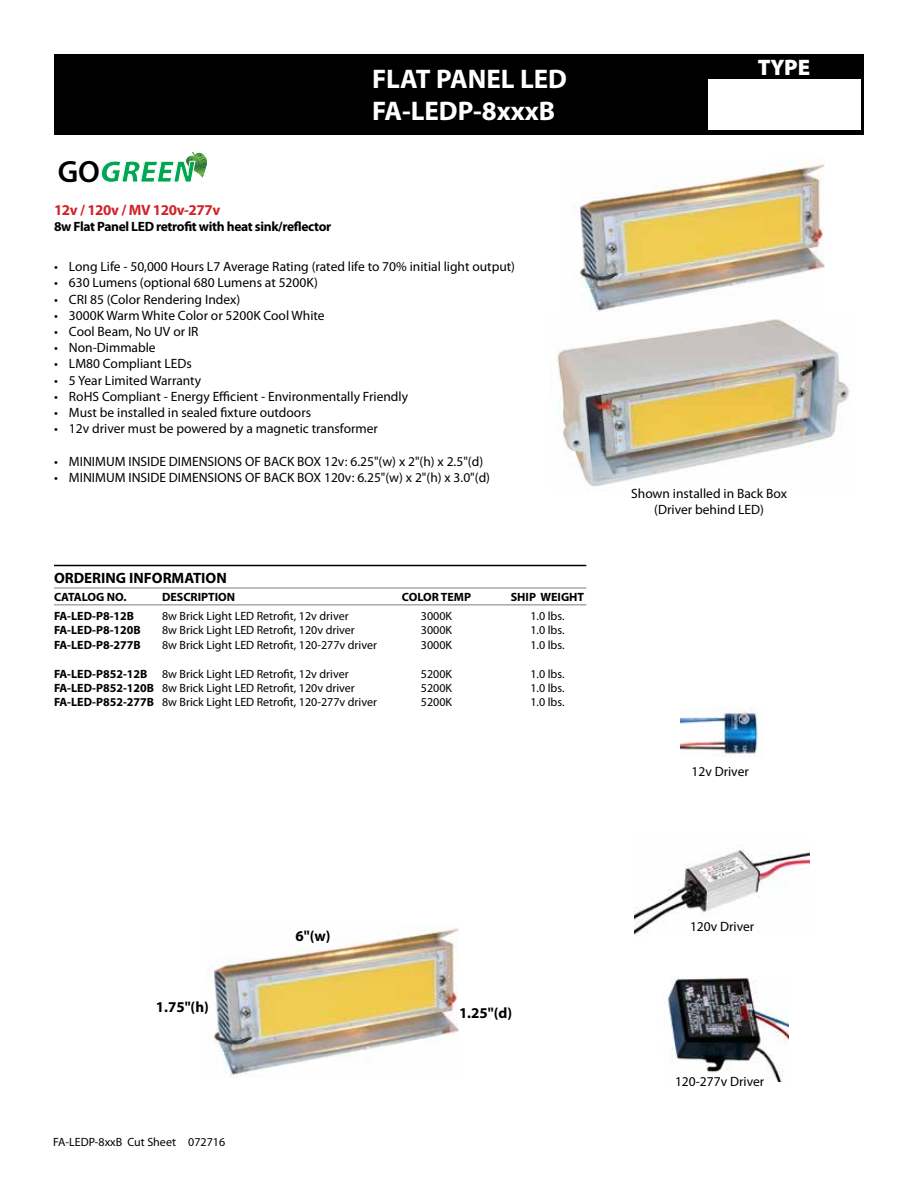
<style>
.page{position:relative;width:918px;height:1188px;background:#fff}
.page>*{position:absolute;margin:0;border:0;box-sizing:border-box;transform-origin:0 0}
.t1{font:italic 900 30.9px "Myriad Pro";color:#00a651}
.t2{font:700 27px/32.4px "Myriad Pro";color:#fff}
.t3{font:900 22.5px "Myriad Pro";color:#fff}
.t4{font:700 15px "Myriad Pro";color:#000}
.t5{font:700 15px "Myriad Pro";letter-spacing:-.025em;color:#d2232a}
.t6{font:13.5px/16.2px "Myriad Pro";color:#000;text-align:center}
.t7{font:700 13.5px "Myriad Pro";letter-spacing:-.025em;color:#000}
.t8{font:12px "Myriad Pro";color:#000}
.t9{font:700 12px "Myriad Pro";color:#000}
.s1{font-weight:600;font-style:normal;color:#000}
.s2{font-weight:700}
</style>
<div class="page">
<div style="left:54px;top:54px;width:810px;height:81px;background:#000"></div>
<div style="left:708px;top:80px;width:152px;height:50px;background:#fff"></div>
<img style="left:681px;top:708px;width:80px;height:49px">
<svg style="left:186px;top:152px;width:21px;height:26px"></svg>
<hr style="left:54px;top:565px;width:532px;height:1px;background:#000">
<hr style="left:54px;top:587px;width:532px;height:2px;background:#a7a9ac">
<hr style="left:54px;top:604px;width:532px;height:2px;background:#a7a9ac">
<img style="left:634px;top:845px;width:175px;height:90px">
<img style="left:663px;top:976px;width:126px;height:105px">
<img style="left:580px;top:162px;width:245px;height:150px">
<img style="left:557px;top:319px;width:292px;height:168px">
<img style="left:214px;top:926px;width:245px;height:151px">
<h1 class="t1" style="left:58px;top:154px;width:138px"><span class="s1">GO</span>GREEN</h1>
<p class="t5" style="left:54px;top:202px;width:168px">12v / 120v / MV 120v-277v</p>
<p class="t7" style="left:54px;top:219px;width:279px">8w Flat Panel LED retrofit with heat sink/reflector</p>
<h2 class="t2" style="left:372px;top:63px;width:196px">FLAT PANEL LED<br>FA-LEDP-8xxxB</h2>
<p class="t6" style="left:54px;top:259px;width:463px">• Long Life - 50,000 Hours L7 Average Rating (rated life to 70% initial light output)</p>
<p class="t6" style="left:54px;top:275px;width:265px">• 630 Lumens (optional 680 Lumens at 5200K)</p>
<p class="t6" style="left:54px;top:291px;width:188px">• CRI 85 (Color Rendering Index)</p>
<p class="t6" style="left:54px;top:307px;width:272px">• 3000K Warm White Color or 5200K Cool White</p>
<p class="t6" style="left:54px;top:324px;width:146px">• Cool Beam, No UV or IR</p>
<p class="t6" style="left:54px;top:340px;width:103px">• Non-Dimmable</p>
<p class="t6" style="left:54px;top:356px;width:139px">• LM80 Compliant LEDs</p>
<p class="t6" style="left:54px;top:372px;width:149px">• 5 Year Limited Warranty</p>
<p class="t6" style="left:54px;top:388px;width:356px">• RoHS Compliant - Energy Efficient - Environmentally Friendly</p>
<p class="t6" style="left:54px;top:405px;width:259px">• Must be installed in sealed fixture outdoors</p>
<p class="t6" style="left:54px;top:421px;width:326px">• 12v driver must be powered by a magnetic transformer</p>
<p class="t6" style="left:54px;top:453px;width:431px">• MINIMUM INSIDE DIMENSIONS OF BACK BOX 12v: 6.25"(w) x 2"(h) x 2.5"(d)</p>
<p class="t6" style="left:54px;top:469px;width:438px">• MINIMUM INSIDE DIMENSIONS OF BACK BOX 120v: 6.25"(w) x 2"(h) x 3.0"(d)</p>
<p class="t4" style="left:54px;top:569px;width:174px">ORDERING INFORMATION</p>
<p class="t9" style="left:54px;top:590px;width:74px">CATALOG NO.</p>
<p class="t9" style="left:162px;top:590px;width:75px">DESCRIPTION</p>
<p class="t9" style="left:402px;top:590px;width:71px">COLOR TEMP</p>
<p class="t9" style="left:511px;top:590px;width:75px">SHIP WEIGHT</p>
<p class="t9" style="left:54px;top:609px;width:82px">FA-LED-P8-12B</p>
<p class="t8" style="left:162px;top:609px;width:188px">8w Brick Light LED Retrofit, 12v driver</p>
<p class="t8" style="left:421px;top:609px;width:33px">3000K</p>
<p class="t8" style="left:530px;top:609px;width:36px">1.0 lbs.</p>
<p class="t9" style="left:54px;top:624px;width:88px">FA-LED-P8-120B</p>
<p class="t8" style="left:162px;top:624px;width:194px">8w Brick Light LED Retrofit, 120v driver</p>
<p class="t8" style="left:421px;top:624px;width:33px">3000K</p>
<p class="t8" style="left:530px;top:624px;width:36px">1.0 lbs.</p>
<p class="t9" style="left:54px;top:638px;width:88px">FA-LED-P8-277B</p>
<p class="t8" style="left:162px;top:638px;width:216px">8w Brick Light LED Retrofit, 120-277v driver</p>
<p class="t8" style="left:421px;top:638px;width:33px">3000K</p>
<p class="t8" style="left:530px;top:638px;width:36px">1.0 lbs.</p>
<p class="t8" style="left:54px;top:667px;width:296px"><span class="s2">FA-LED-P852-12B</span> 8w Brick Light LED Retrofit, 12v driver</p>
<p class="t8" style="left:421px;top:667px;width:33px">5200K</p>
<p class="t8" style="left:530px;top:667px;width:36px">1.0 lbs.</p>
<p class="t8" style="left:54px;top:681px;width:302px"><span class="s2">FA-LED-P852-120B</span> 8w Brick Light LED Retrofit, 120v driver</p>
<p class="t8" style="left:421px;top:681px;width:33px">5200K</p>
<p class="t8" style="left:530px;top:681px;width:36px">1.0 lbs.</p>
<p class="t8" style="left:54px;top:696px;width:324px"><span class="s2">FA-LED-P852-277B</span> 8w Brick Light LED Retrofit, 120-277v driver</p>
<p class="t8" style="left:421px;top:696px;width:33px">5200K</p>
<p class="t8" style="left:530px;top:696px;width:36px">1.0 lbs.</p>
<h3 class="t3" style="left:758px;top:55px;width:54px">TYPE</h3>
<p class="t6" style="left:631px;top:486px;width:157px">Shown installed in Back Box (Driver behind LED)</p>
<p class="t6" style="left:692px;top:763px;width:59px">12v Driver</p>
<p class="t4" style="left:156px;top:999px;width:55px">1.75"(h)</p>
<p class="t8" style="left:53px;top:1135px;width:173px">FA-LEDP-8xxB Cut Sheet 072716</p>
<p class="t4" style="left:295px;top:928px;width:37px">6"(w)</p>
<p class="t4" style="left:459px;top:1004px;width:55px">1.25"(d)</p>
<p class="t6" style="left:690px;top:919px;width:66px">120v Driver</p>
<p class="t6" style="left:675px;top:1073px;width:91px">120-277v Driver</p>
</div>
